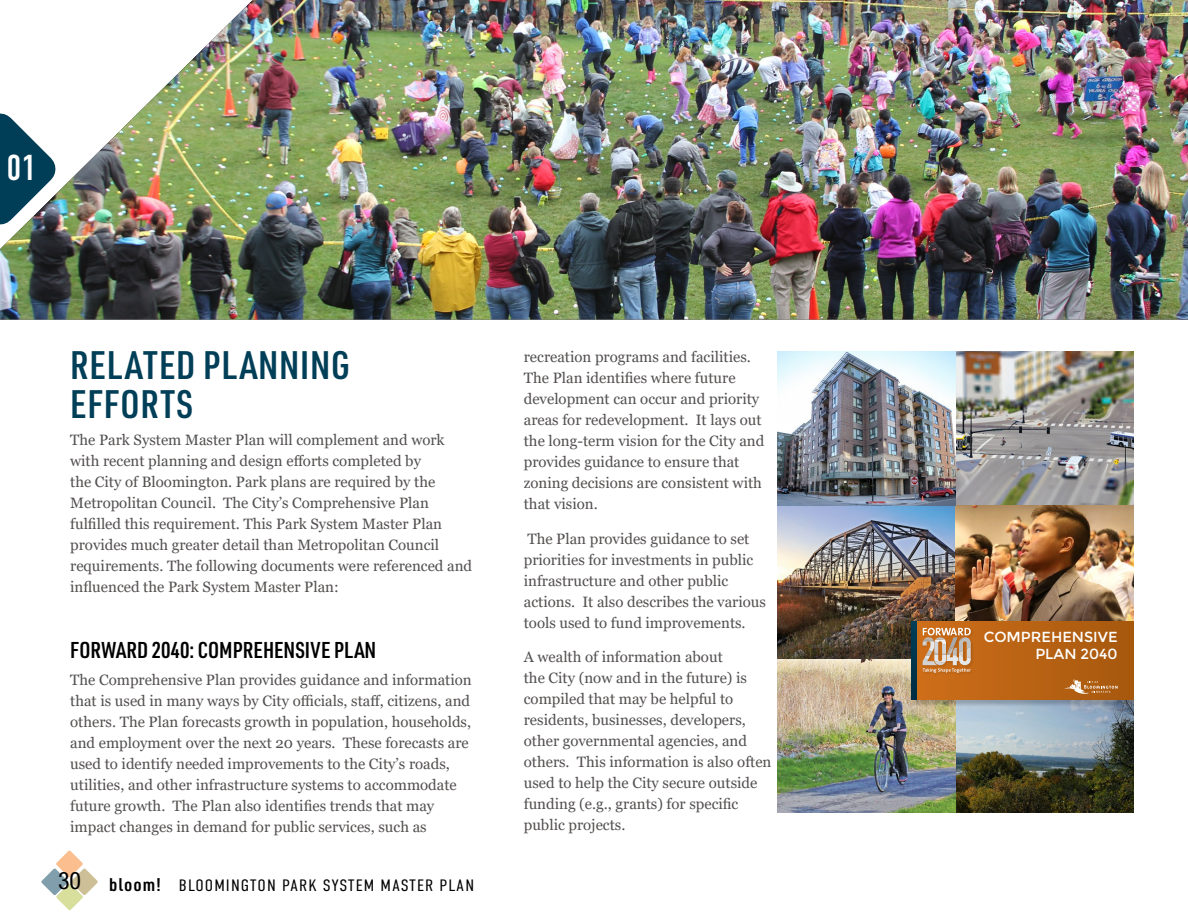
<style>
.page{position:relative;width:1188px;height:918px;background:#fff}
.page>*{position:absolute;margin:0;border:0;box-sizing:border-box;transform-origin:0 0}
.t1{font:600 39px/39px "URWDIN Cond";letter-spacing:.02em;color:#013e57}
.t2{font:36px "DIN Condensed";color:#fff}
.t3{font:600 22.5px "URWDIN Cond";color:#000}
.t4{font:300 16.5px "DIN Condensed";letter-spacing:.06em;color:#000;scale:1.1 1}
.t5{font:15px/21px "Georgia";color:#53504f}
.t6{font:14.55px/17.5px "Montserrat";color:#fff;text-align:right}
.s1{font-family:"Helvetica Neue LT Std";font-weight:400;font-stretch:condensed;font-size:24px}
.s2{font-family:"URWDIN Cond";font-weight:600;font-size:18px}
</style>
<div class="page">
<img style="left:0;top:0;width:1188px;height:319px">
<img style="left:777px;top:351px;width:179px;height:462px">
<img style="left:956px;top:707px;width:178px;height:106px">
<img style="left:956px;top:351px;width:178px;height:271px">
<div style="left:912px;top:622px;width:222px;height:85px;background:#000;opacity:.2"></div>
<div style="left:916px;top:622px;width:218px;height:78px;background:linear-gradient(to right,#ce6e1a,#a6580e)"></div>
<div style="left:911px;top:622px;width:5px;height:78px;background:#00354c"></div>
<svg style="left:1063px;top:679px;width:55px;height:17px"></svg>
<div style="left:922px;top:627px;width:52px;height:49px;background:#000;opacity:.1"></div>
<svg style="left:923px;top:628px;width:48px;height:45px;background:#cd9e75"></svg>
<svg style="left:41px;top:850px;width:57px;height:60px"></svg>
<img style="left:0;top:86px;width:83px;height:166px">
<h2 class="t2" style="left:6px;top:147px;width:32px">01</h2>
<h1 class="t1" style="left:70px;top:344px;width:281px">RELATED PLANNING<br>EFFORTS</h1>
<p class="t5" style="left:70px;top:429px;width:404px">The Park System Master Plan will complement and work with recent planning and design efforts completed by<br>the City of Bloomington. Park plans are required by the Metropolitan Council. The City’s Comprehensive Plan fulfilled this requirement. This Park System Master Plan provides much greater detail than Metropolitan Council requirements. The following documents were referenced and influenced the Park System Master Plan:</p>
<h3 class="t3" style="left:70px;top:635px;width:308px">FORWARD 2040: COMPREHENSIVE PLAN</h3>
<p class="t5" style="left:70px;top:669px;width:403px">The Comprehensive Plan provides guidance and information that is used in many ways by City officials, staff, citizens, and others. The Plan forecasts growth in population, households, and employment over the next 20 years. These forecasts are used to identify needed improvements to the City’s roads, utilities, and other infrastructure systems to accommodate future growth. The Plan also identifies trends that may impact changes in demand for public services, such as</p>
<p class="t4" style="left:58px;top:876px;width:380px"><span class="s1">30</span> <span class="s2">bloom!</span> BLOOMINGTON PARK SYSTEM MASTER PLAN</p>
<p class="t5" style="left:524px;top:347px;width:242px">recreation programs and facilities.<br>The Plan identifies where future development can occur and priority areas for redevelopment. It lays out the long-term vision for the City and provides guidance to ensure that zoning decisions are consistent with that vision.</p>
<p class="t5" style="left:524px;top:528px;width:244px">The Plan provides guidance to set priorities for investments in public infrastructure and other public actions. It also describes the various tools used to fund improvements.</p>
<p class="t5" style="left:524px;top:647px;width:249px">A wealth of information about<br>the City (now and in the future) is compiled that may be helpful to residents, businesses, developers, other governmental agencies, and others. This information is also often used to help the City secure outside funding (e.g., grants) for specific public projects.</p>
<p class="t6" style="left:984px;top:628px;width:135px">COMPREHENSIVE<br>PLAN 2040</p>
</div>
